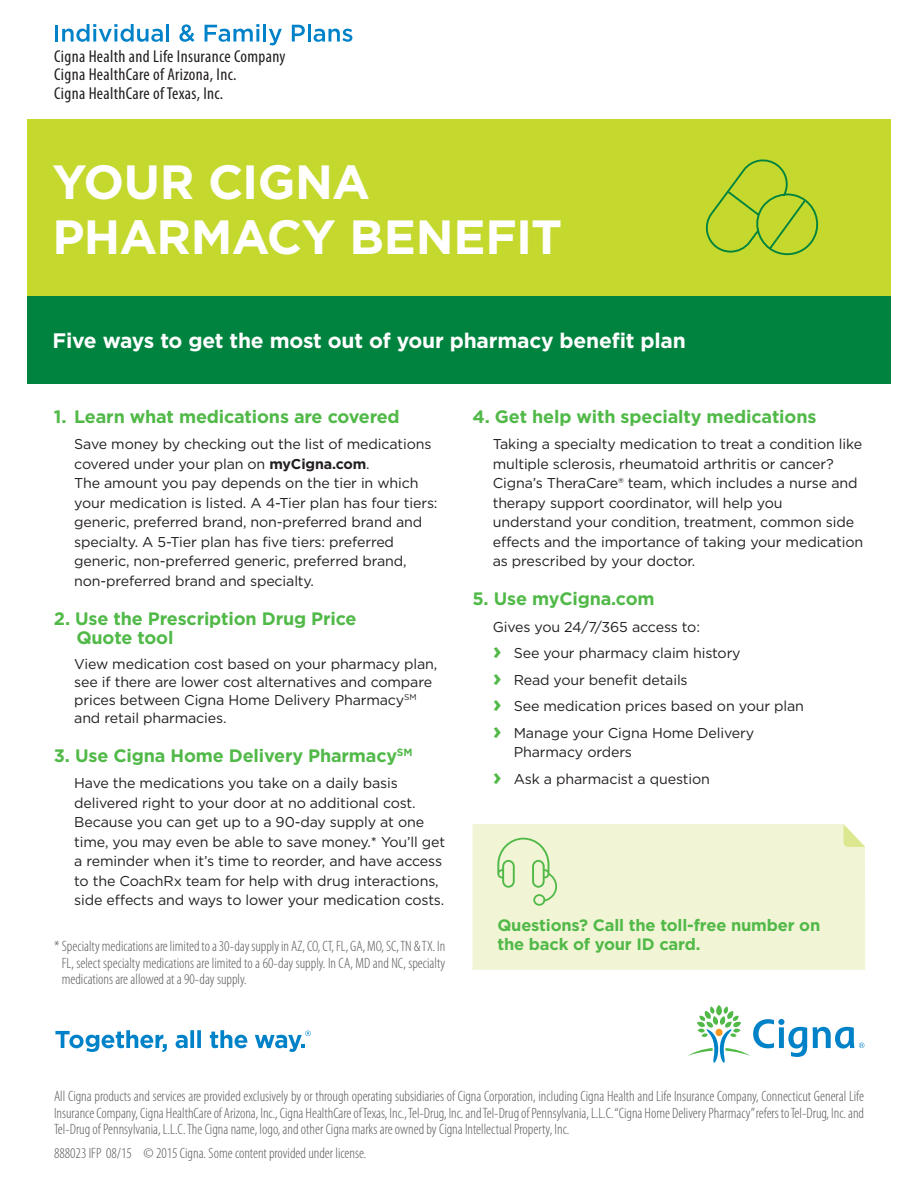
<style>
.page{position:relative;width:918px;height:1188px;background:#fff}
.page>*{position:absolute;margin:0;border:0;box-sizing:border-box;transform-origin:0 0}
.Small_headline_bold{font:700 48px/55.5px "Gotham";letter-spacing:-.015em;color:#fff}
.Subheadline_bold_14{font:700 21px "Gotham";letter-spacing:-.01em;color:#fff}
.Subhead_body_bold_12{font:700 18px/19.5px "Gotham";letter-spacing:-.01em;color:#51b948}
.Legal_copy_Cat{font:condensed 17.25px "Myriad Pro";letter-spacing:.02em;color:#231f20}
.Body_copy__book_9_5{font:700 16.5px "Gotham";letter-spacing:-.01em;color:#51b948}
.Legal_copy_Cat-2{font:300 condensed 15px/16.5px "Myriad Pro";color:#57585a;text-align:justify}
.Body_copy__book_9_5-2{font:14.25px/19.5px "Gotham";letter-spacing:-.01em;color:#231f20}
.Bullet_copy_book_9_5{font:14.25px/19.5px "Gotham";letter-spacing:-.01em;color:#231f20}
.s1{font-weight:700}
.s2{font-weight:700;font-size:24px;color:#51b948}
</style>
<div class="page">
<div style="left:27px;top:120px;width:864px;height:258px;background:#c4d82d"></div>
<div style="left:27px;top:296px;width:864px;height:88px;background:#00833e"></div>
<div style="left:473px;top:824px;width:392px;height:146px;background:#f1f5d5"></div>
<svg style="left:844px;top:824px;width:21px;height:23px"></svg>
<svg style="left:497px;top:838px;width:61px;height:65px;background:#dbecc1"></svg>
<div style="left:533px;top:894px;width:12px;height:12px;border:2px solid #51b948;border-radius:50%"></div>
<svg style="left:705px;top:159px;width:114px;height:97px"></svg>
<svg style="left:55px;top:1030px;width:112px;height:22px"></svg>
<svg style="left:176px;top:1030px;width:25px;height:18px"></svg>
<svg style="left:210px;top:1030px;width:37px;height:18px"></svg>
<svg style="left:255px;top:1031px;width:56px;height:21px"></svg>
<svg style="left:688px;top:1005px;width:176px;height:58px"></svg>
<hr style="left:55px;top:25px;width:3px;height:17px;background:#0082c8">
<svg style="left:62px;top:24px;width:101px;height:18px"></svg>
<hr style="left:166px;top:24px;width:3px;height:18px;background:#0082c8">
<svg style="left:179px;top:24px;width:15px;height:18px"></svg>
<svg style="left:205px;top:24px;width:54px;height:18px"></svg>
<hr style="left:263px;top:24px;width:3px;height:18px;background:#0082c8">
<svg style="left:269px;top:29px;width:13px;height:16px"></svg>
<svg style="left:292px;top:25px;width:13px;height:17px"></svg>
<hr style="left:308px;top:24px;width:3px;height:18px;background:#0082c8">
<svg style="left:314px;top:29px;width:38px;height:13px"></svg>
<p class="Legal_copy_Cat" style="left:54px;top:47px;width:233px">Cigna Health and Life Insurance Company</p>
<p class="Legal_copy_Cat" style="left:54px;top:65px;width:184px">Cigna HealthCare of Arizona, Inc.</p>
<p class="Legal_copy_Cat" style="left:54px;top:84px;width:171px">Cigna HealthCare of Texas, Inc.</p>
<p class="Small_headline_bold" style="left:52px;top:154px;width:511px">YOUR CIGNA<br>PHARMACY BENEFIT</p>
<p class="Subheadline_bold_14" style="left:52px;top:326px;width:635px">Five ways to get the most out of your pharmacy benefit plan</p>
<p class="Subhead_body_bold_12" style="left:54px;top:406px;width:347px">1. Learn what medications are covered</p>
<p class="Body_copy__book_9_5-2" style="left:74px;top:434px;width:365px">Save money by checking out the list of medications covered under your plan on <span class="s1">myCigna.com</span>.<br>The amount you pay depends on the tier in which your medication is listed. A 4-Tier plan has four tiers: generic, preferred brand, non-preferred brand and specialty. A 5-Tier plan has five tiers: preferred generic, non-preferred generic, preferred brand, non-preferred brand and specialty.</p>
<p class="Subhead_body_bold_12" style="left:76px;top:608px;width:282px;text-indent:-22px">2. Use the Prescription Drug Price<br>Quote tool</p>
<p class="Body_copy__book_9_5-2" style="left:74px;top:655px;width:365px;line-height:18px">View medication cost based on your pharmacy plan, see if there are lower cost alternatives and compare prices between Cigna Home Delivery Pharmacy<sup>SM </sup>and retail pharmacies.</p>
<p class="Subhead_body_bold_12" style="left:54px;top:746px;width:360px">3. Use Cigna Home Delivery Pharmacy<sup>SM</sup></p>
<p class="Body_copy__book_9_5-2" style="left:74px;top:773px;width:373px">Have the medications you take on a daily basis delivered right to your door at no additional cost.<br>Because you can get up to a 90-day supply at one time, you may even be able to save money.* You’ll get a reminder when it’s time to reorder, and have access to the CoachRx team for help with drug interactions, side effects and ways to lower your medication costs.</p>
<p class="Subhead_body_bold_12" style="left:472px;top:406px;width:345px">4. Get help with specialty medications</p>
<p class="Body_copy__book_9_5-2" style="left:493px;top:434px;width:372px">Taking a specialty medication to treat a condition like multiple sclerosis, rheumatoid arthritis or cancer?<br>Cigna’s TheraCare® team, which includes a nurse and therapy support coordinator, will help you understand your condition, treatment, common side effects and the importance of taking your medication as prescribed by your doctor.</p>
<p class="Subhead_body_bold_12" style="left:472px;top:589px;width:184px">5. Use myCigna.com</p>
<p class="Body_copy__book_9_5-2" style="left:493px;top:616px;width:209px">Gives you 24/7/365 access to:</p>
<p class="Bullet_copy_book_9_5" style="left:493px;top:643px;width:249px"><span class="s2">›</span> See your pharmacy claim history</p>
<p class="Bullet_copy_book_9_5" style="left:493px;top:669px;width:196px"><span class="s2">›</span> Read your benefit details</p>
<p class="Bullet_copy_book_9_5" style="left:493px;top:696px;width:313px"><span class="s2">›</span> See medication prices based on your plan</p>
<p class="Bullet_copy_book_9_5" style="left:514px;top:723px;width:242px;text-indent:-21px"><span class="s2">›</span> Manage your Cigna Home Delivery<br>Pharmacy orders</p>
<p class="Bullet_copy_book_9_5" style="left:493px;top:769px;width:219px"><span class="s2">›</span> Ask a pharmacist a question</p>
<p class="Body_copy__book_9_5" style="left:497px;top:914px;width:324px">Questions? Call the toll-free number on</p>
<p class="Legal_copy_Cat-2" style="left:54px;top:938px;width:393px">* Specialty medications are limited to a 30-day supply in AZ, CO, CT, FL, GA, MO, SC, TN &amp; TX. In</p>
<p class="Body_copy__book_9_5" style="left:497px;top:934px;width:205px">the back of your ID card.</p>
<p class="Legal_copy_Cat-2" style="left:62px;top:955px;width:385px">FL, select specialty medications are limited to a 60-day supply. In CA, MD and NC, specialty medications are allowed at a 90-day supply.</p>
<p class="Legal_copy_Cat-2" style="left:54px;top:1088px;width:812px">All Cigna products and services are provided exclusively by or through operating subsidiaries of Cigna Corporation, including Cigna Health and Life Insurance Company, Connecticut General Life Insurance Company, Cigna HealthCare of Arizona, Inc., Cigna HealthCare of Texas, Inc., Tel-Drug, Inc. and Tel-Drug of Pennsylvania, L.L.C. “Cigna Home Delivery Pharmacy” refers to Tel-Drug, Inc. and Tel-Drug of Pennsylvania, L.L.C. The Cigna name, logo, and other Cigna marks are owned by Cigna Intellectual Property, Inc.</p>
<p class="Legal_copy_Cat-2" style="left:54px;top:1145px;width:314px">888023 IFP 08/15 © 2015 Cigna. Some content provided under license.</p>
</div>
